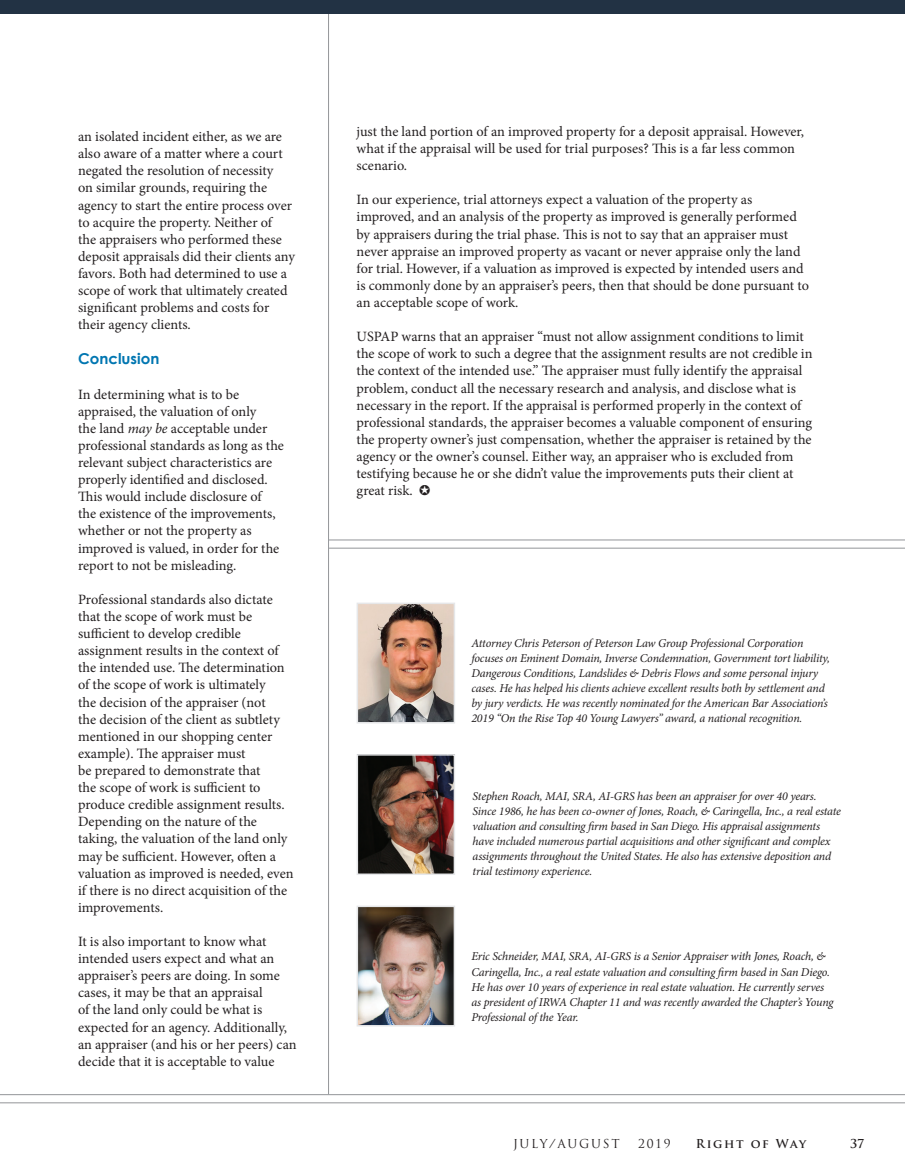
<style>
.page{position:relative;width:905px;height:1175px;background:#fff}
.page>*{position:absolute;margin:0;border:0;box-sizing:border-box;transform-origin:0 0}
.BodyCopy{font:700 15px "Century Gothic";color:#0076b1}
.BodyCopy-2{font:14.25px/17.1px "Minion Pro";letter-spacing:-.005em;color:#231f20}
.t1{font:italic 12px/15px "Minion Pro";letter-spacing:-.015em;color:#231f20}
.t2{font:12px "Trajan Pro";letter-spacing:.14em;color:#231f20}
.t3{font:700 12px "Trajan Pro";letter-spacing:.12em;color:#231f20}
.s1{font-style:italic}
</style>
<div class="page">
<hr style="left:0;top:1102px;width:904px;height:1px;background:#939598">
<hr style="left:0;top:1094px;width:904px;height:1px;background:#939598">
<hr style="left:329px;top:548px;width:575px;height:1px;background:#939598">
<hr style="left:329px;top:539px;width:575px;height:1px;background:#939598">
<hr style="left:328px;top:0;width:1px;height:1094px;background:#939598">
<img style="left:359px;top:605px;width:93px;height:115px">
<div style="left:356px;top:602px;width:99px;height:121px;border:2px solid #e6e7e9"></div>
<img style="left:359px;top:908px;width:93px;height:115px">
<div style="left:356px;top:905px;width:99px;height:121px;border:2px solid #e6e7e9"></div>
<img style="left:359px;top:757px;width:93px;height:115px">
<div style="left:356px;top:754px;width:99px;height:121px;border:2px solid #e6e7e9"></div>
<div style="left:0;top:0;width:904px;height:14px;background:#223244"></div>
<p class="BodyCopy-2" style="left:78px;top:128px;width:218px">an isolated incident either, as we are also aware of a matter where a court negated the resolution of necessity<br>on similar grounds, requiring the agency to start the entire process over to acquire the property. Neither of<br>the appraisers who performed these deposit appraisals did their clients any favors. Both had determined to use a scope of work that ultimately created significant problems and costs for their agency clients.</p>
<p class="BodyCopy" style="left:78px;top:349px;width:83px">Conclusion</p>
<p class="BodyCopy-2" style="left:78px;top:385px;width:207px">In determining what is to be appraised, the valuation of only<br>the land <span class="s1">may be</span> acceptable under professional standards as long as the relevant subject characteristics are properly identified and disclosed.<br>This would include disclosure of<br>the existence of the improvements, whether or not the property as improved is valued, in order for the report to not be misleading.</p>
<p class="BodyCopy-2" style="left:78px;top:591px;width:217px">Professional standards also dictate that the scope of work must be sufficient to develop credible assignment results in the context of the intended use. The determination of the scope of work is ultimately<br>the decision of the appraiser (not<br>the decision of the client as subtlety mentioned in our shopping center example). The appraiser must<br>be prepared to demonstrate that<br>the scope of work is sufficient to produce credible assignment results.<br>Depending on the nature of the taking, the valuation of the land only may be sufficient. However, often a valuation as improved is needed, even if there is no direct acquisition of the improvements.</p>
<p class="BodyCopy-2" style="left:78px;top:933px;width:220px">It is also important to know what intended users expect and what an appraiser’s peers are doing. In some cases, it may be that an appraisal<br>of the land only could be what is expected for an agency. Additionally, an appraiser (and his or her peers) can decide that it is acceptable to value</p>
<p class="BodyCopy-2" style="left:356px;top:123px;width:449px">just the land portion of an improved property for a deposit appraisal. However, what if the appraisal will be used for trial purposes? This is a far less common scenario.</p>
<p class="BodyCopy-2" style="left:356px;top:191px;width:454px">In our experience, trial attorneys expect a valuation of the property as improved, and an analysis of the property as improved is generally performed by appraisers during the trial phase. This is not to say that an appraiser must never appraise an improved property as vacant or never appraise only the land for trial. However, if a valuation as improved is expected by intended users and is commonly done by an appraiser’s peers, then that should be done pursuant to an acceptable scope of work.</p>
<p class="BodyCopy-2" style="left:356px;top:328px;width:457px">USPAP warns that an appraiser “must not allow assignment conditions to limit the scope of work to such a degree that the assignment results are not credible in the context of the intended use.” The appraiser must fully identify the appraisal problem, conduct all the necessary research and analysis, and disclose what is necessary in the report. If the appraisal is performed properly in the context of professional standards, the appraiser becomes a valuable component of ensuring the property owner’s just compensation, whether the appraiser is retained by the agency or the owner’s counsel. Either way, an appraiser who is excluded from testifying because he or she didn’t value the improvements puts their client at great risk.</p>
<p class="t1" style="left:471px;top:636px;width:360px">Attorney Chris Peterson of Peterson Law Group Professional Corporation focuses on Eminent Domain, Inverse Condemnation, Government tort liability, Dangerous Conditions, Landslides &amp; Debris Flows and some personal injury cases. He has helped his clients achieve excellent results both by settlement and by jury verdicts. He was recently nominated for the American Bar Association’s 2019 “On the Rise Top 40 Young Lawyers” award, a national recognition.</p>
<p class="t1" style="left:472px;top:788px;width:370px">Stephen Roach, MAI, SRA, AI-GRS has been an appraiser for over 40 years.<br>Since 1986, he has been co-owner of Jones, Roach, &amp; Caringella, Inc., a real estate valuation and consulting firm based in San Diego. His appraisal assignments have included numerous partial acquisitions and other significant and complex assignments throughout the United States. He also has extensive deposition and trial testimony experience.</p>
<p class="t1" style="left:471px;top:949px;width:364px">Eric Schneider, MAI, SRA, AI-GRS is a Senior Appraiser with Jones, Roach, &amp; Caringella, Inc., a real estate valuation and consulting firm based in San Diego.<br>He has over 10 years of experience in real estate valuation. He currently serves as president of IRWA Chapter 11 and was recently awarded the Chapter’s Young Professional of the Year.</p>
<p class="t2" style="left:513px;top:1136px;width:108px">JULY/AUGUST</p>
<p class="t2" style="left:638px;top:1136px;width:34px">2019</p>
<p class="t3" style="left:696px;top:1136px;width:112px">Right of Way</p>
<p class="t3" style="left:850px;top:1136px;width:16px">37</p>
</div>
